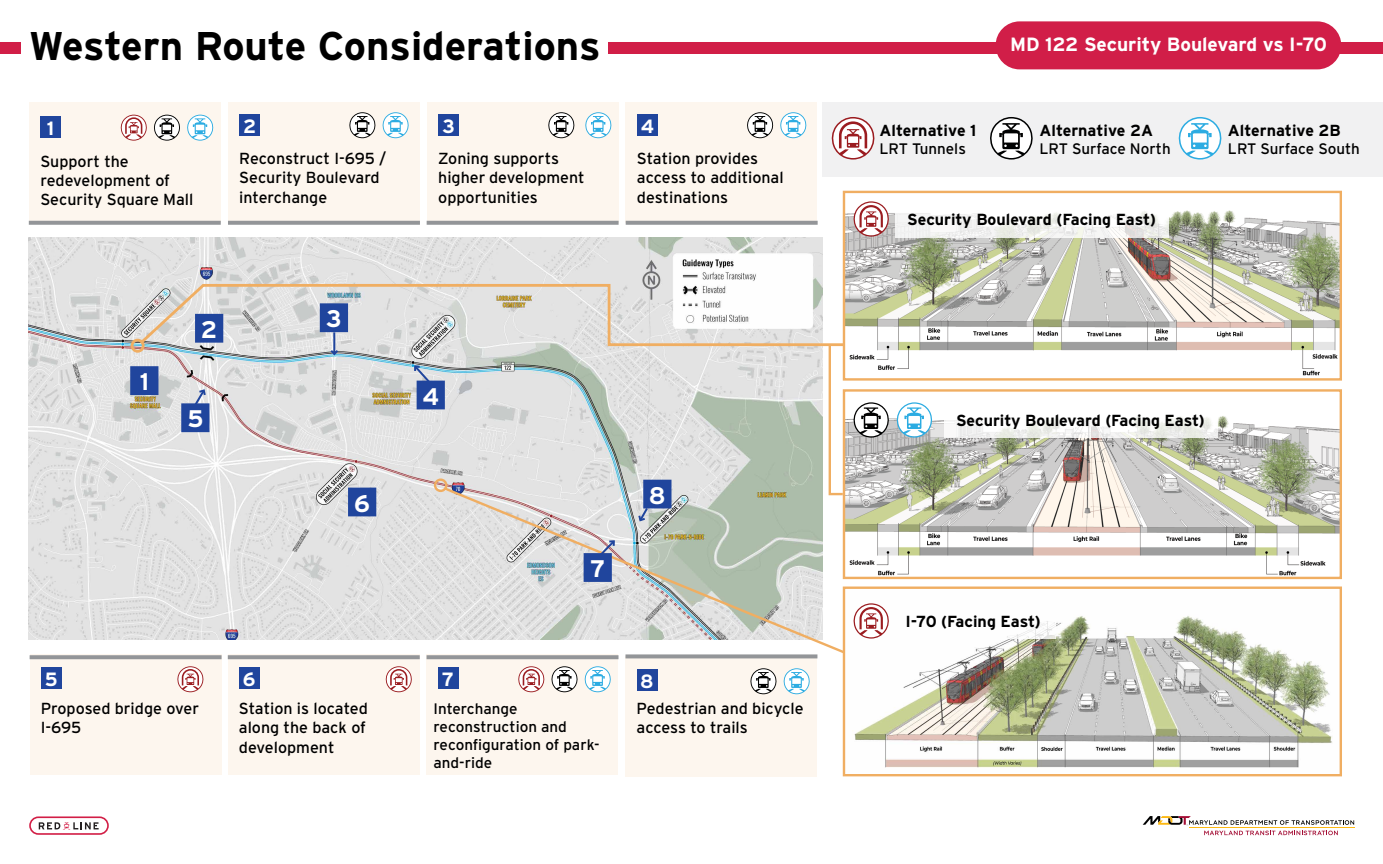
<style>
.page{position:relative;width:1383px;height:864px;background:#fff}
.page>*{position:absolute;margin:0;border:0;box-sizing:border-box;transform-origin:0 0}
.t1{font:700 40px "Interstate";color:#000}
.t2{font:700 24px "Interstate";color:#fff}
.t3{font:700 19.2px "Interstate";letter-spacing:-.005em;color:#fff}
.t4{font:16px/19.2px "Interstate";color:#000}
.t5{font:700 16px "Interstate";color:#000}
.t6{font:15.2px/18.2px "Interstate";color:#000}
</style>
<div class="page">
<div style="left:29px;top:816px;width:80px;height:19px;border:2px solid #d21e46;border-radius:8px"></div>
<svg style="left:39px;top:822px;width:60px;height:8px"></svg>
<svg style="left:1142px;top:816px;width:212px;height:19px"></svg>
<hr style="left:1189px;top:827px;width:165px;height:1px;background:#fdb913">
<div style="left:822px;top:103px;width:560px;height:74px;background:#f1f1f2"></div>
<div style="left:625px;top:103px;width:192px;height:120px;background:#fdf6ee"></div>
<div style="left:637px;top:115px;width:20px;height:21px;background:#20459d"></div>
<svg style="left:625px;top:221px;width:192px;height:4px"></svg>
<svg style="left:747px;top:112px;width:26px;height:26px"></svg>
<svg style="left:780px;top:112px;width:27px;height:26px"></svg>
<div style="left:0;top:42px;width:1382px;height:12px;background:#d11e47"></div>
<div style="left:29px;top:103px;width:192px;height:120px;background:#fdf6ee"></div>
<div style="left:40px;top:116px;width:21px;height:21px;background:#20459d"></div>
<svg style="left:1178px;top:117px;width:44px;height:43px"></svg>
<svg style="left:120px;top:115px;width:27px;height:26px"></svg>
<svg style="left:154px;top:115px;width:60px;height:26px"></svg>
<svg style="left:29px;top:221px;width:192px;height:4px"></svg>
<div style="left:228px;top:103px;width:191px;height:120px;background:#fdf6ee"></div>
<div style="left:239px;top:115px;width:21px;height:21px;background:#20459d"></div>
<svg style="left:349px;top:112px;width:27px;height:26px"></svg>
<svg style="left:382px;top:112px;width:27px;height:26px"></svg>
<svg style="left:228px;top:221px;width:192px;height:4px"></svg>
<div style="left:427px;top:103px;width:191px;height:120px;background:#fdf6ee"></div>
<div style="left:438px;top:115px;width:21px;height:21px;background:#20459d"></div>
<svg style="left:548px;top:112px;width:27px;height:26px"></svg>
<svg style="left:426px;top:221px;width:192px;height:4px"></svg>
<svg style="left:585px;top:112px;width:27px;height:26px"></svg>
<img style="left:29px;top:237px;width:793px;height:402px">
<div style="left:30px;top:654px;width:191px;height:120px;background:#fdf6ee"></div>
<div style="left:41px;top:668px;width:20px;height:21px;background:#20459d"></div>
<svg style="left:177px;top:666px;width:27px;height:26px"></svg>
<svg style="left:30px;top:655px;width:191px;height:4px"></svg>
<div style="left:228px;top:654px;width:191px;height:120px;background:#fdf6ee"></div>
<div style="left:239px;top:668px;width:21px;height:21px;background:#20459d"></div>
<svg style="left:228px;top:655px;width:192px;height:4px"></svg>
<div style="left:426px;top:654px;width:192px;height:120px;background:#fdf6ee"></div>
<div style="left:437px;top:668px;width:21px;height:21px;background:#20459d"></div>
<svg style="left:518px;top:666px;width:27px;height:26px"></svg>
<svg style="left:385px;top:666px;width:27px;height:26px"></svg>
<svg style="left:551px;top:666px;width:27px;height:26px"></svg>
<svg style="left:584px;top:666px;width:27px;height:26px"></svg>
<hr style="left:426px;top:655px;width:192px;height:4px;background:#939598">
<div style="left:625px;top:656px;width:192px;height:120px;background:#fdf6ee"></div>
<div style="left:636px;top:670px;width:21px;height:21px;background:#20459d"></div>
<svg style="left:750px;top:668px;width:27px;height:26px"></svg>
<svg style="left:783px;top:668px;width:27px;height:26px"></svg>
<hr style="left:625px;top:654px;width:192px;height:4px;background:#939598">
<svg style="left:990px;top:117px;width:43px;height:43px"></svg>
<svg style="left:831px;top:117px;width:44px;height:43px"></svg>
<svg style="left:442px;top:523px;width:405px;height:133px"></svg>
<img style="left:845px;top:194px;width:493px;height:182px">
<div style="left:842px;top:191px;width:499px;height:190px;border:2px solid #f0ae62"></div>
<img style="left:845px;top:416px;width:493px;height:160px">
<div style="left:842px;top:389px;width:499px;height:190px;border:2px solid #f0ae62"></div>
<img style="left:845px;top:590px;width:487px;height:183px">
<div style="left:842px;top:587px;width:499px;height:189px;border:2px solid #f0ae62"></div>
<svg style="left:894px;top:201px;width:274px;height:36px"></svg>
<svg style="left:943px;top:416px;width:274px;height:22px"></svg>
<div style="left:892px;top:603px;width:163px;height:36px;background:#fff"></div>
<svg style="left:852px;top:201px;width:37px;height:36px"></svg>
<svg style="left:852px;top:603px;width:37px;height:36px"></svg>
<svg style="left:895px;top:402px;width:38px;height:36px"></svg>
<svg style="left:583px;top:538px;width:33px;height:44px"></svg>
<svg style="left:129px;top:283px;width:760px;height:240px;background:#d4d5d4"></svg>
<div style="left:22px;top:28px;width:586px;height:32px;background:#fff"></div>
<div style="left:995px;top:21px;width:346px;height:48px;background:#d11e48;border-radius:24px"></div>
<h1 class="t1" style="left:29px;top:24px;width:573px">Western Route Considerations</h1>
<p class="t3" style="left:1010px;top:34px;width:318px">MD 122 Security Boulevard vs I-70</p>
<p class="t3" style="left:243px;top:115px;width:15px">2</p>
<p class="t3" style="left:442px;top:115px;width:14px">3</p>
<p class="t3" style="left:640px;top:115px;width:15px">4</p>
<p class="t3" style="left:47px;top:117px;width:9px">1</p>
<p class="t5" style="left:1227px;top:121px;width:114px">Alternative 2B</p>
<p class="t6" style="left:1227px;top:139px;width:133px">LRT Surface South</p>
<p class="t4" style="left:239px;top:149px;width:149px">Reconstruct I-695 /<br>Security Boulevard interchange</p>
<p class="t5" style="left:879px;top:121px;width:98px">Alternative 1</p>
<p class="t6" style="left:879px;top:139px;width:88px">LRT Tunnels</p>
<p class="t5" style="left:1039px;top:121px;width:115px">Alternative 2A</p>
<p class="t6" style="left:1039px;top:139px;width:133px">LRT Surface North</p>
<p class="t4" style="left:438px;top:149px;width:148px">Zoning supports higher development opportunities</p>
<p class="t4" style="left:637px;top:149px;width:148px">Station provides access to additional destinations</p>
<p class="t4" style="left:40px;top:151px;width:154px">Support the redevelopment of<br>Security Square Mall</p>
<h2 class="t2" style="left:140px;top:368px;width:11px">1</h2>
<h2 class="t2" style="left:201px;top:316px;width:18px">2</h2>
<h2 class="t2" style="left:187px;top:406px;width:18px">5</h2>
<h2 class="t2" style="left:326px;top:306px;width:17px">3</h2>
<h2 class="t2" style="left:354px;top:490px;width:17px">6</h2>
<p class="t3" style="left:45px;top:669px;width:14px">5</p>
<p class="t4" style="left:41px;top:699px;width:160px">Proposed bridge over<br>I-695</p>
<p class="t3" style="left:243px;top:669px;width:14px">6</p>
<p class="t4" style="left:239px;top:699px;width:130px;text-align:justify">Station is located along the back of development</p>
<h2 class="t2" style="left:422px;top:383px;width:18px">4</h2>
<h2 class="t2" style="left:590px;top:555px;width:17px">7</h2>
<h2 class="t2" style="left:649px;top:482px;width:18px">8</h2>
<p class="t3" style="left:442px;top:669px;width:14px">7</p>
<p class="t6" style="left:433px;top:699px;width:167px">Interchange reconstruction and reconfiguration of park&shy;and-ride</p>
<p class="t3" style="left:640px;top:671px;width:15px">8</p>
<p class="t4" style="left:636px;top:699px;width:169px">Pedestrian and bicycle access to trails</p>
<p class="t5" style="left:907px;top:211px;width:250px">Security Boulevard (Facing East)</p>
<p class="t5" style="left:956px;top:412px;width:250px">Security Boulevard (Facing East)</p>
<p class="t5" style="left:905px;top:613px;width:137px">I-70 (Facing East)</p>
</div>
